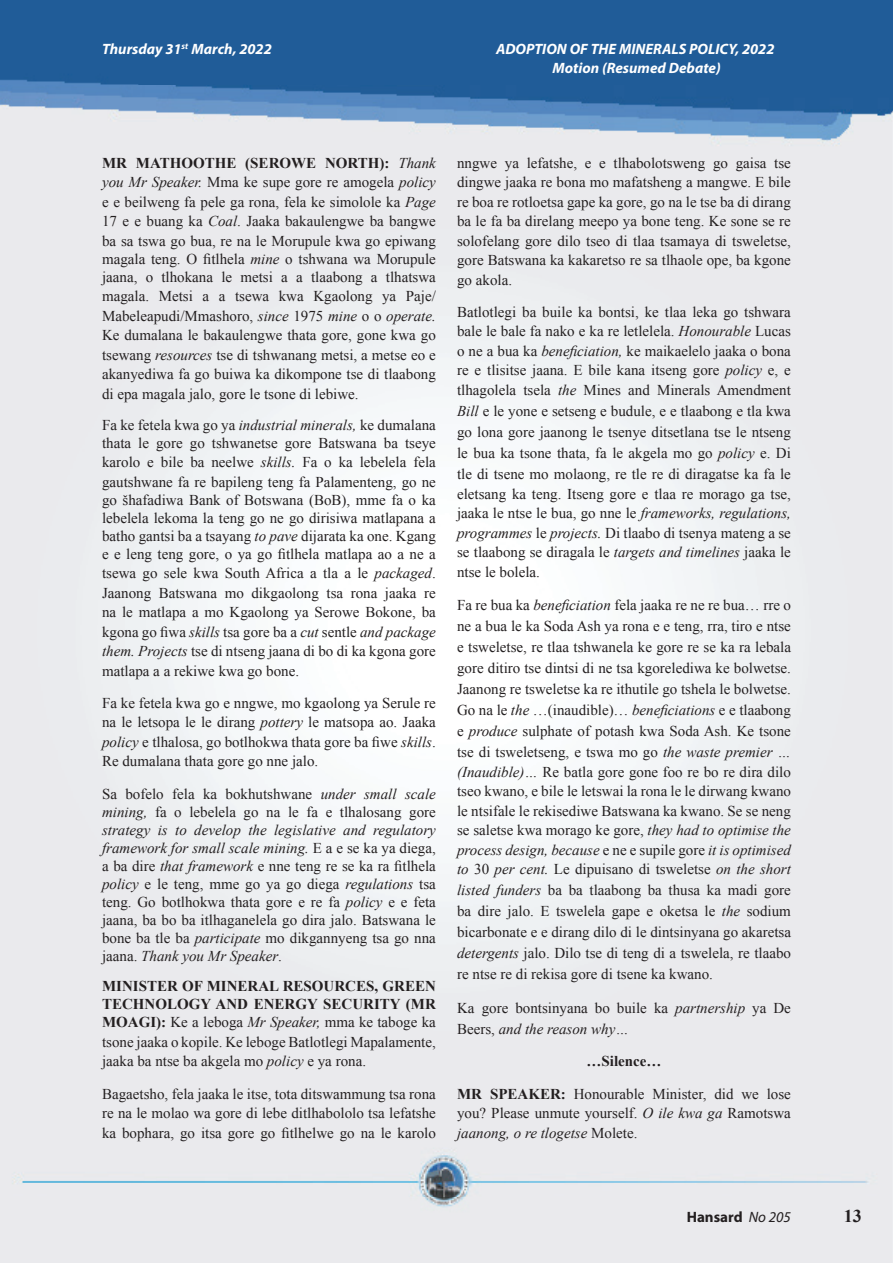
<style>
.page{position:relative;width:893px;height:1263px;background:#fff}
.page>*{position:absolute;margin:0;border:0;box-sizing:border-box;transform-origin:0 0}
.t1{font:700 18px "Times New Roman";color:#231f20}
.t2{font:15px/19.5px "Times New Roman";color:#231f20;text-align:justify}
.t3{font:700 15px/18px "Times New Roman";color:#231f20;text-align:justify}
.t4{font:italic 700 15px/19.5px "Myriad Pro";color:#fff;text-align:center}
.t5{font:700 15px "Myriad Pro";color:#231f20}
.s1{font-weight:700}
.s2{font-style:italic}
.s3{font-weight:400}
.s4{font-weight:400;font-style:italic}
</style>
<div class="page">
<img style="left:0;top:0;width:893px;height:1263px">
<p class="t4" style="left:102px;top:38px;width:171px">Thursday 31<sup>st</sup> March, 2022</p>
<p class="t4" style="left:496px;top:38px;width:280px">ADOPTION OF THE MINERALS POLICY, 2022<br>Motion (Resumed Debate)</p>
<p class="t2" style="left:102px;top:153px;width:335px"><span class="s1">MR MATHOOTHE (SEROWE NORTH):</span> <span class="s2">Thank you Mr Speaker.</span> Mma ke supe gore re amogela <span class="s2">policy </span>e e beilweng fa pele ga rona, fela ke simolole ka <span class="s2">Page </span>17 e e buang ka <span class="s2">Coal</span>. Jaaka bakaulengwe ba bangwe ba sa tswa go bua, re na le Morupule kwa go epiwang</p>
<p class="t2" style="left:102px;top:249px;width:335px;line-height:18px">magala teng. O fitlhela <span class="s2">mine</span> o tshwana wa Morupule jaana, o tlhokana le metsi a a tlaabong a tlhatswa</p>
<p class="t2" style="left:102px;top:286px;width:335px">magala. Metsi a a tsewa kwa Kgaolong ya Paje/ Mabeleapudi/Mmashoro, <span class="s2">since</span> 1975 <span class="s2">mine</span> o o <span class="s2">operate.<br></span>Ke dumalana le bakaulengwe thata gore, gone kwa go tsewang <span class="s2">resources</span> tse di tshwanang metsi, a metse eo e akanyediwa fa go buiwa ka dikompone tse di tlaabong di epa magala jalo, gore le tsone di lebiwe.</p>
<p class="t2" style="left:102px;top:415px;width:335px;line-height:18px">Fa ke fetela kwa go ya <span class="s2">industrial minerals,</span> ke dumalana thata le gore go tshwanetse gore Batswana ba tseye</p>
<p class="t2" style="left:102px;top:452px;width:335px">karolo e bile ba neelwe <span class="s2">skills.</span> Fa o ka lebelela fela gautshwane fa re bapileng teng fa Palamenteng, go ne</p>
<p class="t2" style="left:102px;top:490px;width:335px;line-height:18px">go šhafadiwa Bank of Botswana (BoB), mme fa o ka lebelela lekoma la teng go ne go dirisiwa matlapana a batho gantsi ba a tsayang <span class="s2">to pave</span> dijarata ka one. Kgang e e leng teng gore, o ya go fitlhela matlapa ao a ne a</p>
<p class="t2" style="left:102px;top:563px;width:335px">tsewa go sele kwa South Africa a tla a le <span class="s2">packaged</span>.<br>Jaanong Batswana mo dikgaolong tsa rona jaaka re na le matlapa a mo Kgaolong ya Serowe Bokone, ba kgona go fiwa <span class="s2">skills</span> tsa gore ba a <span class="s2">cut</span> sentle <span class="s2">and package them. Projects</span> tse di ntseng jaana di bo di ka kgona gore matlapa a a rekiwe kwa go bone.</p>
<p class="t2" style="left:102px;top:693px;width:335px">Fa ke fetela kwa go e nngwe, mo kgaolong ya Serule re na le letsopa le le dirang <span class="s2">pottery</span> le matsopa ao. Jaaka <span class="s2">policy</span> e tlhalosa, go botlhokwa thata gore ba fiwe <span class="s2">skills</span>.<br>Re dumalana thata gore go nne jalo.</p>
<p class="t2" style="left:102px;top:784px;width:335px;line-height:18px">Sa bofelo fela ka bokhutshwane <span class="s2">under small scale mining,</span> fa o lebelela go na le fa e tlhalosang gore <span class="s2">strategy is to develop the legislative and regulatory framework for small scale mining.</span> E a e se ka ya diega, a ba dire <span class="s2">that framework</span> e nne teng re se ka ra fitlhela <span class="s2">policy</span> e le teng, mme go ya go diega <span class="s2">regulations</span> tsa teng. Go botlhokwa thata gore e re fa <span class="s2">policy</span> e e feta jaana, ba bo ba itlhaganelela go dira jalo. Batswana le bone ba tle ba <span class="s2">participate</span> mo dikgannyeng tsa go nna jaana. <span class="s2">Thank you Mr Speaker</span>.</p>
<p class="t3" style="left:102px;top:977px;width:335px">MINISTER OF MINERAL RESOURCES, GREEN TECHNOLOGY AND ENERGY SECURITY (MR MOAGI): <span class="s3">Ke a leboga</span> <span class="s4">Mr Speaker,</span> <span class="s3">mma ke taboge ka</span></p>
<p class="t2" style="left:102px;top:1032px;width:335px">tsone jaaka o kopile. Ke leboge Batlotlegi Mapalamente, jaaka ba ntse ba akgela mo <span class="s2">policy</span> e ya rona.</p>
<p class="t2" style="left:102px;top:1083px;width:335px">Bagaetsho, fela jaaka le itse, tota ditswammung tsa rona re na le molao wa gore di lebe ditlhabololo tsa lefatshe ka bophara, go itsa gore go fitlhelwe go na le karolo</p>
<p class="t2" style="left:457px;top:153px;width:335px">nngwe ya lefatshe, e e tlhabolotsweng go gaisa tse dingwe jaaka re bona mo mafatsheng a mangwe. E bile re boa re rotloetsa gape ka gore, go na le tse ba di dirang ba le fa ba direlang meepo ya bone teng. Ke sone se re solofelang gore dilo tseo di tlaa tsamaya di tsweletse, gore Batswana ka kakaretso re sa tlhaole ope, ba kgone go akola.</p>
<p class="t2" style="left:457px;top:302px;width:335px">Batlotlegi ba buile ka bontsi, ke tlaa leka go tshwara bale le bale fa nako e ka re letlelela. <span class="s2">Honourable</span> Lucas o ne a bua ka <span class="s2">beneficiation,</span> ke maikaelelo jaaka o bona re e tlisitse jaana. E bile kana itseng gore <span class="s2">policy</span> e, e tlhagolela tsela <span class="s2">the</span> Mines and Minerals Amendment</p>
<p class="t2" style="left:457px;top:400px;width:335px;line-height:21px"><span class="s2">Bill</span> e le yone e setseng e budule, e e tlaabong e tla kwa go lona gore jaanong le tsenye ditsetlana tse le ntseng le bua ka tsone thata, fa le akgela mo go <span class="s2">policy</span> e. Di tle di tsene mo molaong, re tle re di diragatse ka fa le</p>
<p class="t2" style="left:457px;top:483px;width:335px">eletsang ka teng. Itseng gore e tlaa re morago ga tse, jaaka le ntse le bua, go nne le <span class="s2">frameworks, regulations, programmes</span> le <span class="s2">projects.</span> Di tlaabo di tsenya mateng a se se tlaabong se diragala le <span class="s2">targets and timelines</span> jaaka le ntse le bolela.</p>
<p class="t2" style="left:457px;top:594px;width:335px;line-height:21px">Fa re bua ka <span class="s2">beneficiation</span> fela jaaka re ne re bua… rre o ne a bua le ka Soda Ash ya rona e e teng, rra, tiro e ntse e tsweletse, re tlaa tshwanela ke gore re se ka ra lebala gore ditiro tse dintsi di ne tsa kgorelediwa ke bolwetse.<br>Jaanong re tsweletse ka re ithutile go tshela le bolwetse.<br>Go na le <span class="s2">the</span> …(inaudible)… <span class="s2">beneficiations</span> e e tlaabong e <span class="s2">produce</span> sulphate of potash kwa Soda Ash. Ke tsone tse di tsweletseng, e tswa mo go <span class="s2">the waste premier …</span></p>
<p class="t2" style="left:457px;top:762px;width:335px"><span class="s2">(Inaudible)…</span> Re batla gore gone foo re bo re dira dilo tseo kwano, e bile le letswai la rona le le dirwang kwano le ntsifale le rekisediwe Batswana ka kwano. Se se neng se saletse kwa morago ke gore, <span class="s2">they had to optimise the process design, because</span> e ne e supile gore <span class="s2">it is optimised to</span> 30 <span class="s2">per cent.</span> Le dipuisano di tsweletse <span class="s2">on the short</span></p>
<p class="t2" style="left:457px;top:879px;width:335px;line-height:21px"><span class="s2">listed funders</span> ba ba tlaabong ba thusa ka madi gore ba dire jalo. E tswelela gape e oketsa le <span class="s2">the</span> sodium bicarbonate e e dirang dilo di le dintsinyana go akaretsa <span class="s2">detergents</span> jalo. Dilo tse di teng di a tswelela, re tlaabo re ntse re di rekisa gore di tsene ka kwano.</p>
<p class="t2" style="left:457px;top:997px;width:335px;line-height:21px">Ka gore bontsinyana bo buile ka <span class="s2">partnership</span> ya De<br>Beers, <span class="s2">and the reason why…</span></p>
<p class="t2" style="left:457px;top:1045px;width:335px;line-height:32.2px;text-align:center"><span class="s1">…Silence…<br>MR SPEAKER:</span> Honourable Minister, did we lose</p>
<p class="t2" style="left:457px;top:1103px;width:335px">you? Please unmute yourself. <span class="s2">O ile kwa ga</span> Ramotswa <span class="s2">jaanong, o re tlogetse</span> Molete.</p>
<p class="t5" style="left:687px;top:1207px;width:106px">Hansard <span class="s4">No 205</span></p>
<p class="t1" style="left:844px;top:1203px;width:19px">13</p>
</div>
